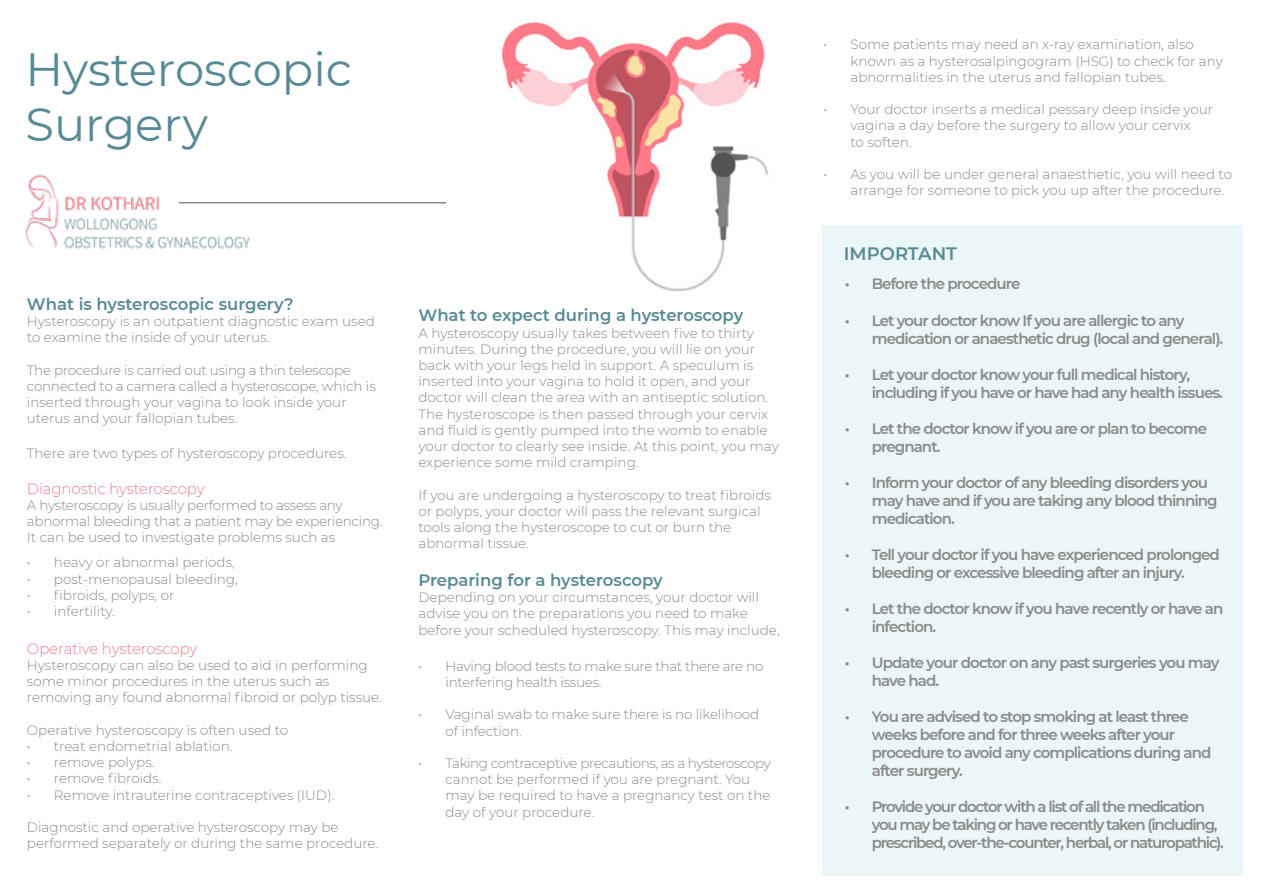
<style>
.page{position:relative;width:1263px;height:893px;background:#fff}
.page>*{position:absolute;margin:0;border:0;box-sizing:border-box;transform-origin:0 0}
.t1{font:46.5px/55.8px "Montserrat";color:#588a95}
.t2{font:600 18px "Montserrat";color:#588a95}
.t3{font:600 16.5px "Montserrat";color:#588a95}
.t4{font:600 15px/18px "Montserrat";letter-spacing:-.06em;color:#8a8a8a}
.t5{font:600 15px/18px "Montserrat";letter-spacing:-.08em;color:#8a8a8a}
.t6{font:300 15px "Montserrat";letter-spacing:-.01em;color:#ed808b}
.t7{font:300 13.5px/16.2px "Montserrat";color:#8a8a8a}
.t8{font:300 13.5px/16.2px "Montserrat";letter-spacing:-.02em;color:#8a8a8a}
</style>
<div class="page">
<hr style="left:179px;top:202px;width:267px;height:1px;background:#8a8a8a">
<img style="left:26px;top:174px;width:230px;height:75px">
<img style="left:501px;top:22px;width:267px;height:268px">
<div style="left:822px;top:225px;width:420px;height:650px;background:#eaf6f7"></div>
<h1 class="t1" style="left:25px;top:39px;width:328px">Hysteroscopic<br>Surgery</h1>
<p class="t3" style="left:27px;top:292px;width:268px">What is hysteroscopic surgery?</p>
<p class="t7" style="left:27px;top:313px;width:349px">Hysteroscopy is an outpatient diagnostic exam used to examine the inside of your uterus.</p>
<p class="t8" style="left:27px;top:361px;width:351px">The procedure is carried out using a thin telescope connected to a camera called a hysteroscope, which is inserted through your vagina to look inside your uterus and your fallopian tubes.</p>
<p class="t7" style="left:27px;top:444px;width:321px">There are two types of hysteroscopy procedures.</p>
<p class="t6" style="left:27px;top:478px;width:179px">Diagnostic hysteroscopy</p>
<p class="t8" style="left:27px;top:496px;width:357px">A hysteroscopy is usually performed to assess any abnormal bleeding that a patient may be experiencing.<br>It can be used to investigate problems such as</p>
<p class="t7" style="left:27px;top:554px;width:209px">• heavy or abnormal periods,</p>
<p class="t7" style="left:27px;top:570px;width:212px">• post-menopausal bleeding,</p>
<p class="t7" style="left:27px;top:586px;width:149px">• fibroids, polyps, or</p>
<p class="t7" style="left:27px;top:603px;width:90px">• infertility.</p>
<p class="t6" style="left:27px;top:638px;width:172px">Operative hysteroscopy</p>
<p class="t7" style="left:27px;top:657px;width:357px">Hysteroscopy can also be used to aid in performing some minor procedures in the uterus such as removing any found abnormal fibroid or polyp tissue.</p>
<p class="t7" style="left:27px;top:721px;width:263px">Operative hysteroscopy is often used to</p>
<p class="t7" style="left:27px;top:738px;width:207px">• treat endometrial ablation.</p>
<p class="t7" style="left:27px;top:754px;width:129px">• remove polyps.</p>
<p class="t7" style="left:27px;top:770px;width:136px">• remove fibroids.</p>
<p class="t7" style="left:27px;top:786px;width:309px">• Remove intrauterine contraceptives (IUD).</p>
<p class="t7" style="left:27px;top:819px;width:353px">Diagnostic and operative hysteroscopy may be performed separately or during the same procedure.</p>
<p class="t3" style="left:418px;top:304px;width:326px">What to expect during a hysteroscopy</p>
<p class="t7" style="left:418px;top:324px;width:362px">A hysteroscopy usually takes between five to thirty minutes. During the procedure, you will lie on your back with your legs held in support. A speculum is inserted into your vagina to hold it open, and your doctor will clean the area with an antiseptic solution.<br>The hysteroscope is then passed through your cervix and fluid is gently pumped into the womb to enable your doctor to clearly see inside. At this point, you may experience some mild cramping.</p>
<p class="t7" style="left:418px;top:486px;width:354px">If you are undergoing a hysteroscopy to treat fibroids or polyps, your doctor will pass the relevant surgical tools along the hysteroscope to cut or burn the abnormal tissue.</p>
<p class="t3" style="left:418px;top:568px;width:246px">Preparing for a hysteroscopy</p>
<p class="t7" style="left:418px;top:589px;width:363px">Depending on your circumstances, your doctor will advise you on the preparations you need to make before your scheduled hysteroscopy. This may include,</p>
<p class="t8" style="left:445px;top:657px;width:319px;text-indent:-27px">• Having blood tests to make sure that there are no interfering health issues.</p>
<p class="t7" style="left:445px;top:706px;width:315px;text-indent:-27px">• Vaginal swab to make sure there is no likelihood of infection.</p>
<p class="t7" style="left:445px;top:755px;width:327px;text-indent:-27px">• Taking contraceptive precautions, as a hysteroscopy cannot be performed if you are pregnant. You may be required to have a pregnancy test on the day of your procedure.</p>
<p class="t7" style="left:850px;top:36px;width:374px;text-indent:-27px">• Some patients may need an x-ray examination, also known as a hysterosalpingogram (HSG) to check for any abnormalities in the uterus and fallopian tubes.</p>
<p class="t7" style="left:850px;top:101px;width:364px;text-indent:-27px">• Your doctor inserts a medical pessary deep inside your vagina a day before the surgery to allow your cervix<br>to soften.</p>
<p class="t7" style="left:850px;top:166px;width:383px;text-indent:-27px">• As you will be under general anaesthetic, you will need to arrange for someone to pick you up after the procedure.</p>
<h2 class="t2" style="left:844px;top:241px;width:115px">IMPORTANT</h2>
<p class="t4" style="left:845px;top:274px;width:177px">• Before the procedure</p>
<p class="t4" style="left:872px;top:310px;width:353px;text-indent:-27px">• Let your doctor know If you are allergic to any medication or anaesthetic drug (local and general).</p>
<p class="t4" style="left:872px;top:364px;width:353px;text-indent:-27px">• Let your doctor know your full medical history, including if you have or have had any health issues.</p>
<p class="t4" style="left:872px;top:418px;width:337px;text-indent:-27px">• Let the doctor know if you are or plan to become pregnant.</p>
<p class="t4" style="left:872px;top:472px;width:347px;text-indent:-27px">• Inform your doctor of any bleeding disorders you may have and if you are taking any blood thinning medication.</p>
<p class="t4" style="left:845px;top:544px;width:377px;text-align:center">• Tell your doctor if you have experienced prolonged bleeding or excessive bleeding after an injury.</p>
<p class="t4" style="left:872px;top:598px;width:353px;text-indent:-27px">• Let the doctor know if you have recently or have an infection.</p>
<p class="t4" style="left:872px;top:652px;width:349px;text-indent:-27px">• Update your doctor on any past surgeries you may have had.</p>
<p class="t4" style="left:872px;top:706px;width:341px;text-indent:-27px">• You are advised to stop smoking at least three weeks before and for three weeks after your procedure to avoid any complications during and after surgery.</p>
<p class="t5" style="left:872px;top:796px;width:354px;text-indent:-27px">• Provide your doctor with a list of all the medication you may be taking or have recently taken (including, prescribed, over-the-counter, herbal, or naturopathic).</p>
</div>
